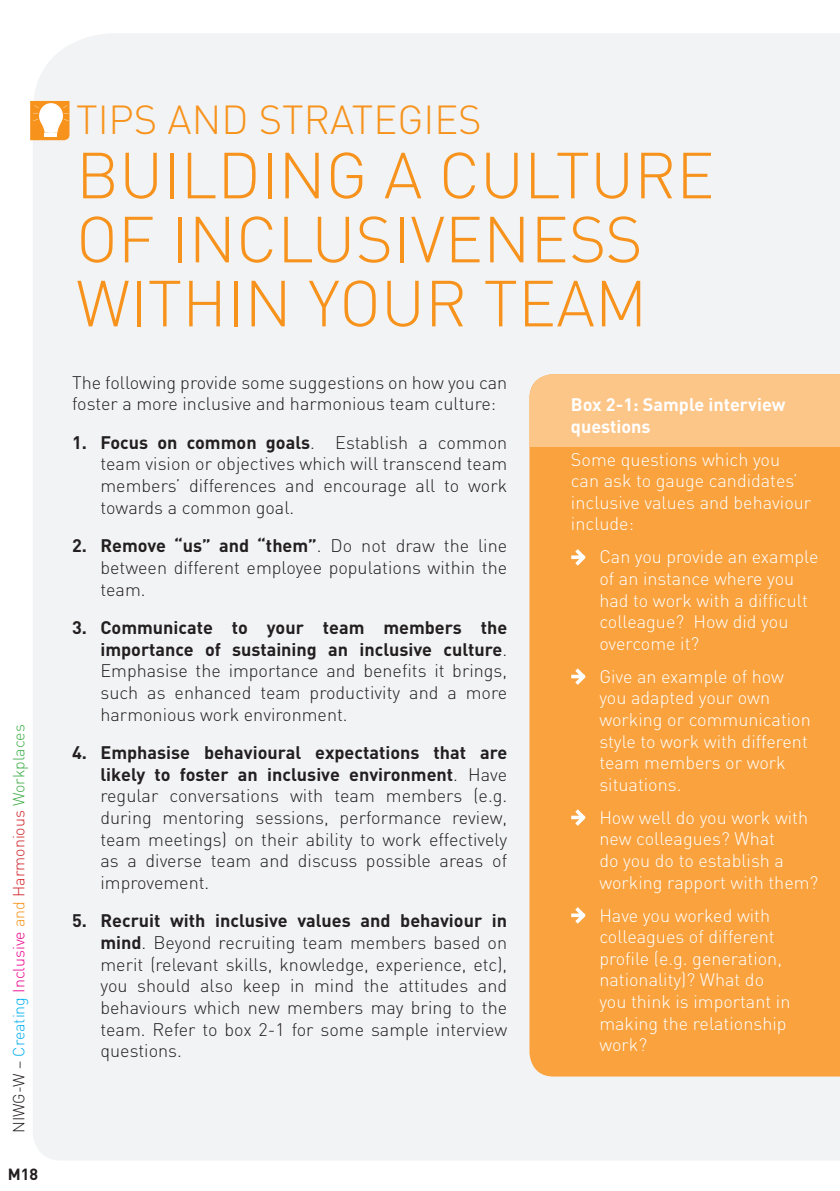
<style>
.page{position:relative;width:840px;height:1191px;background:#fff}
.page>*{position:absolute;margin:0;border:0;box-sizing:border-box;transform-origin:0 0}
.t1{font:300 64px "DIN";color:#f7931d}
.t2{font:300 40px "DIN";color:#f7931d}
.t3{font:300 18px/21.6px "DIN";color:#231f20;text-align:justify}
.t4{font:300 18px/21.6px "DIN";color:#fff}
.t5{font:700 18px/21.6px "DIN";color:#fff}
.t6{font:300 16px "DIN";color:#d1232a}
.t7{font:700 16px "DIN";color:#231f20}
.s1{color:#231f20}
.s2{color:#00aeef}
.s3{color:#ed028c}
.s4{color:#f7931d}
.s5{color:#40ae49}
.s6{font-weight:700}
</style>
<div class="page">
<div style="left:33px;top:33px;width:806px;height:1127px;background:#f2f3f4"></div>
<svg style="left:30px;top:101px;width:39px;height:39px"></svg>
<div style="left:529px;top:447px;width:310px;height:629px;background:#f9a23e"></div>
<div style="left:529px;top:374px;width:310px;height:73px;background:#fdc689"></div>
<svg style="left:571px;top:549px;width:14px;height:16px"></svg>
<svg style="left:571px;top:668px;width:14px;height:17px"></svg>
<svg style="left:571px;top:809px;width:14px;height:17px"></svg>
<svg style="left:571px;top:907px;width:14px;height:16px"></svg>
<p class="t6" style="left:9px;top:1133px;width:410px;rotate:-90deg"><span class="s1">NIWG-W –</span> <span class="s2">Creating</span> <span class="s3">Inclusive</span> <span class="s4">and</span> Harmonious <span class="s5">Workplaces</span></p>
<p class="t7" style="left:8px;top:1163px;width:32px">M18</p>
<h2 class="t2" style="left:76px;top:95px;width:41px">Tips</h2>
<h2 class="t2" style="left:167px;top:95px;width:114px">an d strategies</h2>
<h1 class="t1" style="left:76px;top:136px;width:217px">Building</h1>
<h1 class="t1" style="left:383px;top:136px;width:94px">a culture</h1>
<h1 class="t1" style="left:76px;top:200px;width:129px">of inclusi</h1>
<h1 class="t1" style="left:410px;top:200px;width:73px">veness</h1>
<h1 class="t1" style="left:76px;top:264px;width:36px">within</h1>
<h1 class="t1" style="left:308px;top:264px;width:40px">your</h1>
<h1 class="t1" style="left:483px;top:264px;width:40px">team</h1>
<p class="t3" style="left:72px;top:371px;width:436px">The following provide some suggestions on how you can foster a more inclusive and harmonious team culture:</p>
<p class="t3" style="left:100px;top:431px;width:408px;text-indent:-28px"><span class="s6">1. Focus on common goals</span>. Establish a common team vision or objectives which will transcend team members’ differences and encourage all to work towards a common goal.</p>
<p class="t3" style="left:100px;top:535px;width:408px;text-indent:-28px"><span class="s6">2. Remove “us” and “them”</span>. Do not draw the line between different employee populations within the team.</p>
<p class="t3" style="left:100px;top:616px;width:408px;text-indent:-28px"><span class="s6">3. Communicate to your team members the importance of sustaining an inclusive culture</span>.<br>Emphasise the importance and benefits it brings, such as enhanced team productivity and a more harmonious work environment.</p>
<p class="t3" style="left:100px;top:741px;width:408px;text-indent:-28px"><span class="s6">4. Emphasise behavioural expectations that are likely to foster an inclusive environment</span>. Have regular conversations with team members (e.g. during mentoring sessions, performance review, team meetings) on their ability to work effectively as a diverse team and discuss possible areas of improvement.</p>
<p class="t3" style="left:100px;top:910px;width:408px;text-indent:-28px"><span class="s6">5. Recruit with inclusive values and behaviour in mind</span>. Beyond recruiting team members based on merit (relevant skills, knowledge, experience, etc), you should also keep in mind the attitudes and behaviours which new members may bring to the team. Refer to box 2-1 for some sample interview questions.</p>
<p class="t5" style="left:570px;top:393px;width:216px">Box 2-1: Sample interview questions</p>
<p class="t4" style="left:570px;top:448px;width:242px">Some questions which you can ask to gauge candidates’ inclusive values and behaviour include:</p>
<p class="t4" style="left:599px;top:546px;width:220px">Can you provide an example of an instance where you had to work with a difficult colleague? How did you overcome it?</p>
<p class="t4" style="left:599px;top:665px;width:213px">Give an example of how you adapted your own working or communication style to work with different team members or work situations.</p>
<p class="t4" style="left:599px;top:806px;width:220px">How well do you work with new colleagues? What<br>do you do to establish a working rapport with them?</p>
<p class="t4" style="left:599px;top:904px;width:192px">Have you worked with colleagues of different profile (e.g. generation, nationality)? What do you think is important in making the relationship work?</p>
</div>
